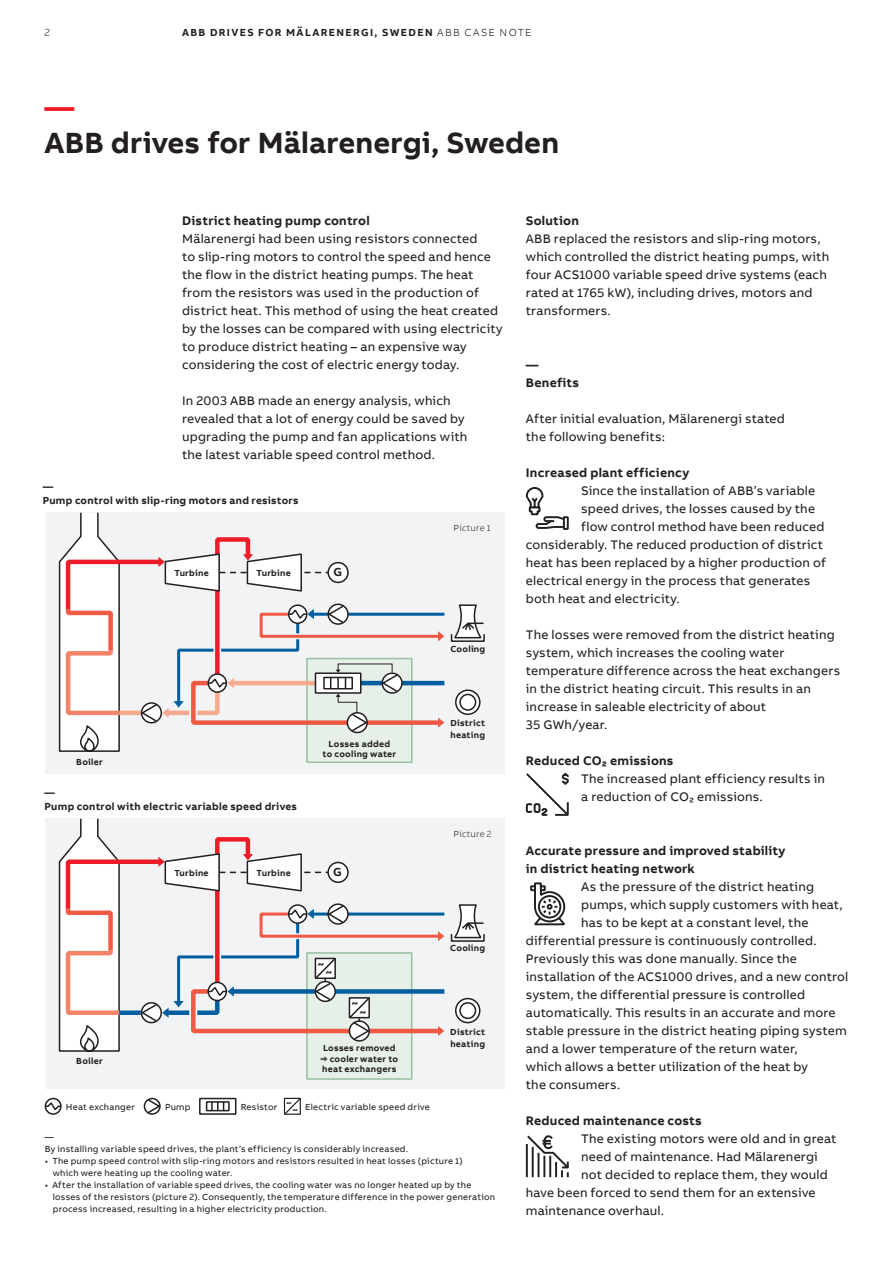
<style>
.page{position:relative;width:893px;height:1263px;background:#fff}
.page>*{position:absolute;margin:0;border:0;box-sizing:border-box;transform-origin:0 0}
.t1{font:700 30px "AB Bvoice";letter-spacing:.005em;color:#231f20}
.t2{font:700 30px "AB Bvoice";color:#ee1c28}
.t3{font:12.75px/18px "AB Bvoice";letter-spacing:.015em;color:#231f20}
.t4{font:700 12.75px/18px "AB Bvoice";letter-spacing:.02em;color:#231f20}
.t5{font:700 12px "AB Bvoice";color:#231f20}
.t6{font:700 10.5px/13.5px "AB Bvoice";letter-spacing:.025em;color:#231f20}
.t7{font:700 10.5px "AB Bvoice";letter-spacing:.13em;color:#231f20}
.t8{font:300 10.5px "AB Bvoice";color:#231f20}
.t9{font:9px/12px "AB Bvoice";letter-spacing:.025em;color:#231f20}
.t10{font:700 9px/10.5px "AB Bvoice";letter-spacing:.03em;color:#231f20}
.t11{font:300 9px "AB Bvoice";letter-spacing:.025em;color:#231f20}
.t12{font:700 8.4px "AB Bvoice";color:#231f20}
.s1{font-weight:300}
</style>
<div class="page">
<div style="left:45px;top:513px;width:460px;height:261px;background:#f2f3f4"></div>
<svg style="left:456px;top:690px;width:24px;height:24px"></svg>
<div style="left:455px;top:689px;width:26px;height:26px;border:2px solid #231f20;border-radius:50%"></div>
<div style="left:307px;top:658px;width:105px;height:104px;background:#e6f0e8"></div>
<div style="left:306px;top:658px;width:106px;height:105px;border:2px solid #96c09e"></div>
<svg style="left:58px;top:512px;width:386px;height:241px"></svg>
<div style="left:451px;top:633px;width:34px;height:9px;border:2px solid #231f20"></div>
<svg style="left:453px;top:604px;width:32px;height:35px"></svg>
<div style="left:459px;top:694px;width:17px;height:17px;border:2px solid #231f20;border-radius:50%"></div>
<div style="left:45px;top:819px;width:460px;height:270px;background:#f2f3f4"></div>
<svg style="left:456px;top:998px;width:24px;height:24px"></svg>
<div style="left:455px;top:998px;width:25px;height:25px;border:2px solid #231f20;border-radius:50%"></div>
<div style="left:307px;top:953px;width:105px;height:126px;background:#e6f0e8"></div>
<div style="left:306px;top:952px;width:106px;height:128px;border:2px solid #96c09e"></div>
<div style="left:451px;top:933px;width:34px;height:9px;border:2px solid #231f20"></div>
<svg style="left:453px;top:904px;width:32px;height:35px"></svg>
<div style="left:459px;top:1002px;width:17px;height:17px;border:2px solid #231f20;border-radius:50%"></div>
<svg style="left:58px;top:818px;width:386px;height:235px"></svg>
<div style="left:45px;top:1098px;width:16px;height:16px;background:#484546;border-radius:50%"></div>
<div style="left:45px;top:1098px;width:17px;height:17px;border:2px solid #231f20;border-radius:50%"></div>
<svg style="left:44px;top:1100px;width:18px;height:12px"></svg>
<div style="left:144px;top:1098px;width:16px;height:16px;background:#494647;border-radius:50%"></div>
<div style="left:144px;top:1098px;width:17px;height:17px;border:2px solid #231f20;border-radius:50%"></div>
<svg style="left:146px;top:1098px;width:15px;height:17px"></svg>
<svg style="left:205px;top:1102px;width:25px;height:10px"></svg>
<div style="left:199px;top:1098px;width:37px;height:17px;border:2px solid #231f20"></div>
<svg style="left:209px;top:1104px;width:18px;height:4px"></svg>
<div style="left:206px;top:1101px;width:24px;height:10px;border:2px solid #231f20"></div>
<svg style="left:211px;top:1101px;width:13px;height:10px"></svg>
<svg style="left:283px;top:1097px;width:18px;height:18px"></svg>
<div style="left:563px;top:516px;width:6px;height:14px;border:2px solid #231f20"></div>
<svg style="left:526px;top:487px;width:40px;height:43px"></svg>
<svg style="left:526px;top:773px;width:43px;height:43px"></svg>
<svg style="left:530px;top:882px;width:35px;height:43px"></svg>
<svg style="left:527px;top:1135px;width:42px;height:42px"></svg>
<hr style="left:526px;top:1144px;width:2px;height:33px;background:#231f20">
<p class="t8" style="left:45px;top:26px;width:7px">2</p>
<p class="t7" style="left:182px;top:25px;width:351px">ABB DRIVES FOR MÄLARENERGI, SWEDEN <span class="s1">ABB CASE NOTE</span></p>
<h1 class="t2" style="left:45px;top:87px;width:31px">—</h1>
<h1 class="t1" style="left:45px;top:123px;width:516px">ABB drives for Mälarenergi, Sweden</h1>
<p class="t4" style="left:182px;top:211px;width:189px">District heating pump control</p>
<p class="t3" style="left:182px;top:229px;width:322px">Mälarenergi had been using resistors connected<br>to slip-ring motors to control the speed and hence the flow in the district heating pumps. The heat from the resistors was used in the production of district heat. This method of using the heat created by the losses can be compared with using electricity to produce district heating – an expensive way considering the cost of electric energy today.</p>
<p class="t3" style="left:182px;top:391px;width:287px">In 2003 ABB made an energy analysis, which revealed that a lot of energy could be saved by upgrading the pump and fan applications with the latest variable speed control method.</p>
<p class="t6" style="left:43px;top:480px;width:257px">—<br>Pump control with slip-ring motors and resistors</p>
<p class="t10" style="left:76px;top:756px;width:28px">Boiler</p>
<p class="t10" style="left:174px;top:567px;width:36px">Turbine</p>
<p class="t10" style="left:257px;top:567px;width:36px">Turbine</p>
<p class="t5" style="left:333px;top:564px;width:10px">G</p>
<p class="t10" style="left:322px;top:738px;width:75px;text-align:center">Losses added<br>to cooling water</p>
<p class="t6" style="left:45px;top:786px;width:254px">—<br>Pump control with electric variable speed drives</p>
<p class="t10" style="left:174px;top:867px;width:36px">Turbine</p>
<p class="t10" style="left:256px;top:867px;width:36px">Turbine</p>
<p class="t5" style="left:333px;top:864px;width:10px">G</p>
<p class="t6" style="left:318px;top:957px;width:8px">∼</p>
<p class="t10" style="left:76px;top:1056px;width:28px">Boiler</p>
<p class="t6" style="left:326px;top:966px;width:8px">∼</p>
<p class="t6" style="left:352px;top:997px;width:8px">∼</p>
<p class="t6" style="left:360px;top:1005px;width:8px">∼</p>
<p class="t10" style="left:320px;top:1043px;width:79px">Losses removed ⇒ cooler water to heat exchangers</p>
<p class="t11" style="left:454px;top:522px;width:39px">Picture 1</p>
<p class="t10" style="left:450px;top:643px;width:36px">Cooling</p>
<p class="t10" style="left:450px;top:717px;width:36px;line-height:12px">District heating</p>
<p class="t11" style="left:454px;top:828px;width:39px">Picture 2</p>
<p class="t10" style="left:450px;top:943px;width:36px">Cooling</p>
<p class="t10" style="left:450px;top:1025px;width:36px;line-height:12px">District heating</p>
<p class="t12" style="left:286px;top:1097px;width:7px">∼</p>
<p class="t12" style="left:293px;top:1104px;width:7px">∼</p>
<p class="t9" style="left:305px;top:1101px;width:126px">Electric variable speed drive</p>
<p class="t9" style="left:45px;top:1131px;width:365px">—<br>By installing variable speed drives, the plant’s efficiency is considerably increased.</p>
<p class="t9" style="left:53px;top:1155px;width:411px;text-indent:-8px">• The pump speed control with slip-ring motors and resistors resulted in heat losses (picture 1) which were heating up the cooling water.</p>
<p class="t9" style="left:53px;top:1179px;width:444px;text-indent:-8px">• After the installation of variable speed drives, the cooling water was no longer heated up by the losses of the resistors (picture 2). Consequently, the temperature difference in the power generation process increased, resulting in a higher electricity production.</p>
<p class="t9" style="left:66px;top:1101px;width:71px">Heat exchanger</p>
<p class="t9" style="left:165px;top:1101px;width:27px">Pump</p>
<p class="t9" style="left:241px;top:1101px;width:38px">Resistor</p>
<p class="t4" style="left:526px;top:211px;width:55px">Solution</p>
<p class="t3" style="left:526px;top:229px;width:305px">ABB replaced the resistors and slip-ring motors, which controlled the district heating pumps, with four ACS1000 variable speed drive systems (each rated at 1765 kW), including drives, motors and transformers.</p>
<p class="t4" style="left:526px;top:355px;width:55px">—<br>Benefits</p>
<p class="t3" style="left:526px;top:409px;width:261px">After initial evaluation, Mälarenergi stated the following benefits:</p>
<p class="t4" style="left:526px;top:463px;width:165px">Increased plant efficiency</p>
<p class="t3" style="left:581px;top:481px;width:236px">Since the installation of ABB’s variable</p>
<p class="t3" style="left:581px;top:499px;width:235px">speed drives, the losses caused by the</p>
<p class="t3" style="left:581px;top:517px;width:245px">flow control method have been reduced</p>
<p class="t3" style="left:526px;top:535px;width:299px">considerably. The reduced production of district</p>
<p class="t3" style="left:526px;top:553px;width:302px">heat has been replaced by a higher production of</p>
<p class="t3" style="left:526px;top:571px;width:286px">electrical energy in the process that generates</p>
<p class="t3" style="left:526px;top:589px;width:155px">both heat and electricity.</p>
<p class="t3" style="left:526px;top:625px;width:316px">The losses were removed from the district heating system, which increases the cooling water temperature difference across the heat exchangers in the district heating circuit. This results in an increase in saleable electricity of about<br>35 GWh/year.</p>
<p class="t4" style="left:526px;top:751px;width:149px">Reduced CO₂ emissions</p>
<p class="t3" style="left:581px;top:769px;width:245px">The increased plant efficiency results in a reduction of CO₂ emissions.</p>
<p class="t4" style="left:526px;top:841px;width:261px">Accurate pressure and improved stability in district heating network</p>
<p class="t3" style="left:581px;top:877px;width:234px">As the pressure of the district heating</p>
<p class="t3" style="left:581px;top:895px;width:263px">pumps, which supply customers with heat,</p>
<p class="t3" style="left:581px;top:913px;width:229px">has to be kept at a constant level, the</p>
<p class="t3" style="left:526px;top:931px;width:292px">differential pressure is continuously controlled.</p>
<p class="t3" style="left:526px;top:949px;width:272px">Previously this was done manually. Since the</p>
<p class="t3" style="left:526px;top:967px;width:324px">installation of the ACS1000 drives, and a new control</p>
<p class="t3" style="left:526px;top:985px;width:281px">system, the differential pressure is controlled</p>
<p class="t3" style="left:526px;top:1003px;width:311px">automatically. This results in an accurate and more</p>
<p class="t3" style="left:526px;top:1021px;width:322px">stable pressure in the district heating piping system</p>
<p class="t3" style="left:526px;top:1039px;width:273px">and a lower temperature of the return water,</p>
<p class="t3" style="left:526px;top:1057px;width:284px">which allows a better utilization of the heat by</p>
<p class="t3" style="left:526px;top:1075px;width:96px">the consumers.</p>
<p class="t4" style="left:526px;top:1111px;width:177px">Reduced maintenance costs</p>
<p class="t3" style="left:581px;top:1129px;width:257px">The existing motors were old and in great</p>
<p class="t3" style="left:581px;top:1147px;width:238px">need of maintenance. Had Mälarenergi</p>
<p class="t3" style="left:581px;top:1165px;width:248px">not decided to replace them, they would</p>
<p class="t3" style="left:526px;top:1183px;width:291px">have been forced to send them for an extensive</p>
<p class="t3" style="left:526px;top:1201px;width:140px">maintenance overhaul.</p>
</div>
